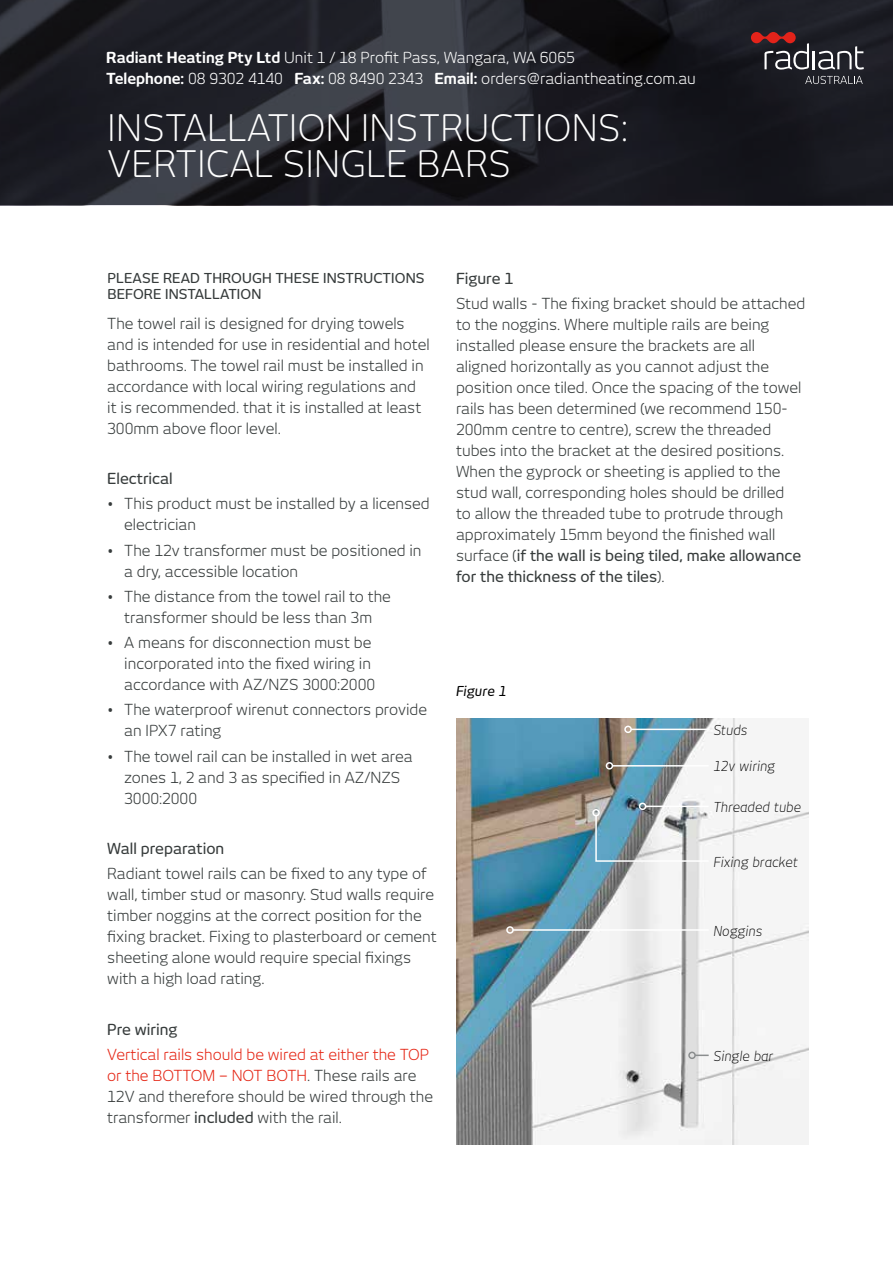
<style>
.page{position:relative;width:893px;height:1263px;background:#fff}
.page>*{position:absolute;margin:0;border:0;box-sizing:border-box;transform-origin:0 0}
.t1{font:300 36px/36px "New June";letter-spacing:.01em;color:#fff}
.t2{font:15px/21px "New June";color:#363b3b}
.t3{font:15px/21px "New June";color:#fff}
.t4{font:500 15px "New June";color:#363b3b}
.t5{font:italic 300 13.5px "New June";color:#000}
.t6{font:500 13.5px/16.5px "New June";letter-spacing:.01em;color:#363b3b}
.t7{font:italic 500 13.5px "New June";color:#000}
.s1{font-weight:700}
.s2{color:#e52615}
.s3{font-weight:500}
</style>
<div class="page">
<svg style="left:0;top:0;width:893px;height:205px;background:#1f2027"></svg>
<svg style="left:818px;top:46px;width:46px;height:24px"></svg>
<hr style="left:812px;top:51px;width:3px;height:18px;background:#fff">
<svg style="left:751px;top:32px;width:58px;height:38px;background:#573a3e"></svg>
<svg style="left:805px;top:76px;width:58px;height:8px"></svg>
<img style="left:456px;top:718px;width:352px;height:426px">
<hr style="left:631px;top:729px;width:78px;height:1px;background:#fff">
<div style="left:624px;top:726px;width:8px;height:7px;border:2px solid #fff;border-radius:50%"></div>
<svg style="left:595px;top:814px;width:115px;height:48px"></svg>
<div style="left:592px;top:809px;width:8px;height:7px;border:2px solid #fff;border-radius:50%"></div>
<hr style="left:646px;top:806px;width:63px;height:1px;background:#fff">
<div style="left:639px;top:803px;width:7px;height:7px;border:2px solid #fff;border-radius:50%"></div>
<hr style="left:612px;top:765px;width:97px;height:1px;background:#fff">
<div style="left:606px;top:762px;width:7px;height:7px;border:2px solid #fff;border-radius:50%"></div>
<svg style="left:696px;top:1054px;width:13px;height:2px"></svg>
<div style="left:688px;top:1051px;width:8px;height:8px;border:2px solid #8a8d8e;border-radius:50%"></div>
<hr style="left:513px;top:929px;width:196px;height:2px;background:#fff">
<div style="left:506px;top:926px;width:8px;height:8px;border:2px solid #fff;border-radius:50%"></div>
<p class="t3" style="left:106px;top:47px;width:591px"><span class="s1">Radiant Heating Pty Ltd</span> Unit 1 / 18 Profit Pass, Wangara, WA 6065<br><span class="s1">Telephone:</span> 08 9302 4140 <span class="s1">Fax:</span> 08 8490 2343 <span class="s1">Email:</span> orders@radiantheating.com.au</p>
<h1 class="t1" style="left:108px;top:109px;width:522px">INSTALLATION INSTRUCTIONS:<br>VERTICAL SINGLE BARS</h1>
<p class="t6" style="left:107px;top:269px;width:319px">PLEASE READ THROUGH THESE INSTRUCTIONS<br>BEFORE INSTALLATION</p>
<p class="t2" style="left:107px;top:312px;width:324px">The towel rail is designed for drying towels and is intended for use in residential and hotel bathrooms. The towel rail must be installed in accordance with local wiring regulations and<br>it is recommended. that it is installed at least 300mm above floor level.</p>
<p class="t4" style="left:107px;top:470px;width:67px">Electrical</p>
<p class="t2" style="left:124px;top:493px;width:307px;text-indent:-17px">• This product must be installed by a licensed electrician</p>
<p class="t2" style="left:124px;top:539px;width:299px;text-indent:-17px">• The 12v transformer must be positioned in a dry, accessible location</p>
<p class="t2" style="left:107px;top:586px;width:285px;text-align:center">• The distance from the towel rail to the transformer should be less than 3m</p>
<p class="t2" style="left:124px;top:632px;width:252px;text-indent:-17px">• A means for disconnection must be incorporated into the fixed wiring in accordance with AZ/NZS 3000:2000</p>
<p class="t2" style="left:124px;top:699px;width:304px;text-indent:-17px">• The waterproof wirenut connectors provide an IPX7 rating</p>
<p class="t2" style="left:124px;top:745px;width:290px;text-indent:-17px">• The towel rail can be installed in wet area zones 1, 2 and 3 as specified in AZ/NZS<br>3000:2000</p>
<p class="t4" style="left:107px;top:840px;width:119px">Wall preparation</p>
<p class="t2" style="left:107px;top:863px;width:331px">Radiant towel rails can be fixed to any type of wall, timber stud or masonry. Stud walls require timber noggins at the correct position for the fixing bracket. Fixing to plasterboard or cement sheeting alone would require special fixings with a high load rating.</p>
<p class="t4" style="left:107px;top:1020px;width:72px">Pre wiring</p>
<p class="t2" style="left:107px;top:1044px;width:327px"><span class="s2">Vertical rails should be wired at either the TOP or the BOTTOM – NOT BOTH</span>. These rails are 12V and therefore should be wired through the transformer <span class="s3">included</span> with the rail.</p>
<p class="t4" style="left:456px;top:269px;width:59px">Figure 1</p>
<p class="t2" style="left:456px;top:293px;width:351px">Stud walls - The fixing bracket should be attached to the noggins. Where multiple rails are being installed please ensure the brackets are all aligned horizontally as you cannot adjust the position once tiled. Once the spacing of the towel rails has been determined (we recommend 150- 200mm centre to centre), screw the threaded tubes into the bracket at the desired positions.<br>When the gyprock or sheeting is applied to the stud wall, corresponding holes should be drilled<br>to allow the threaded tube to protrude through approximately 15mm beyond the finished wall surface (<span class="s3">if the wall is being tiled, make allowance for the thickness of the tiles</span>).</p>
<p class="t7" style="left:456px;top:683px;width:52px">Figure 1</p>
<p class="t5" style="left:713px;top:722px;width:35px">Studs</p>
<p class="t5" style="left:713px;top:758px;width:63px">12v wiring</p>
<p class="t5" style="left:713px;top:800px;width:89px">Threaded tube</p>
<p class="t5" style="left:713px;top:854px;width:86px">Fixing bracket</p>
<p class="t5" style="left:713px;top:923px;width:50px">Noggins</p>
<p class="t5" style="left:713px;top:1048px;width:61px">Single bar</p>
</div>
